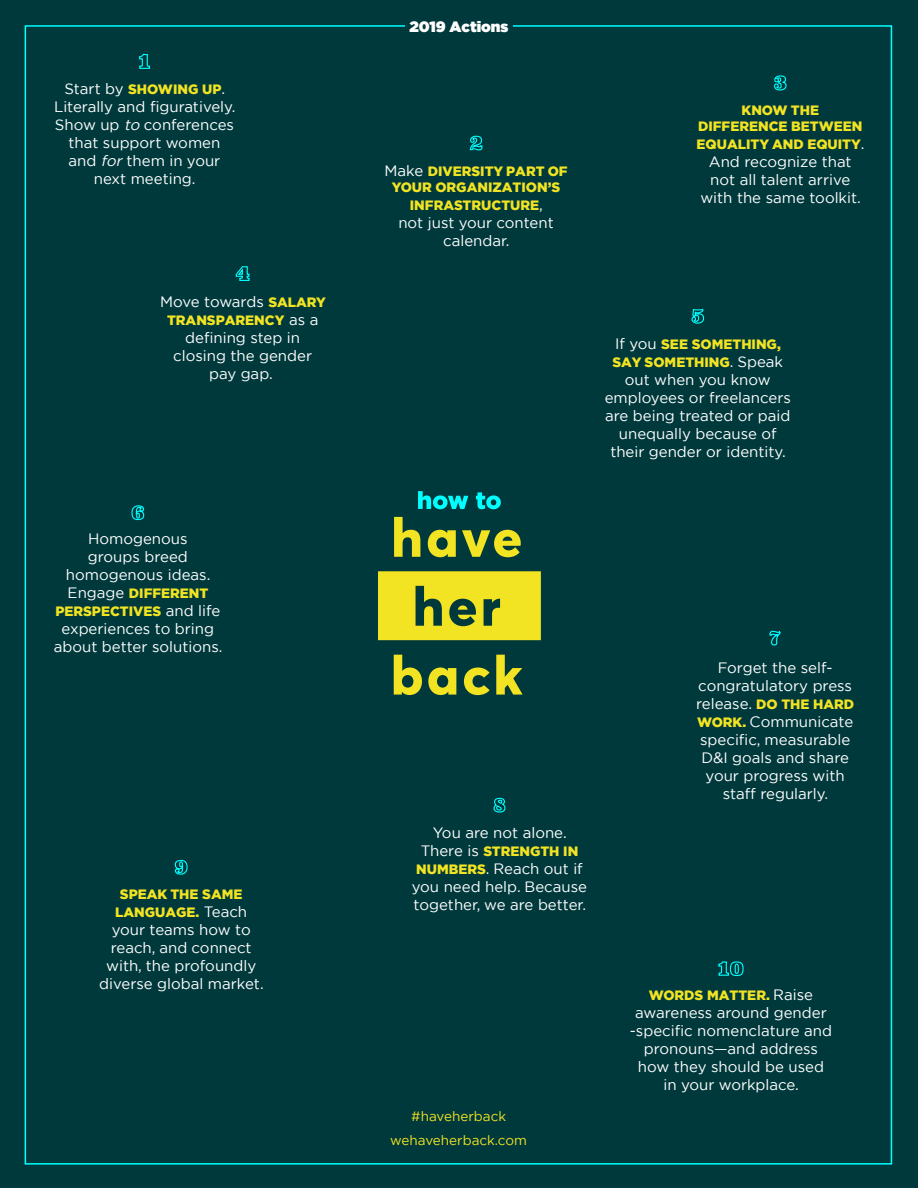
<style>
.page{position:relative;width:918px;height:1188px;background:#00393c}
.page>*{position:absolute;margin:0;border:0;box-sizing:border-box;transform-origin:0 0}
.t1{font:15px/18px "Gotham";color:#fff;text-align:center}
.t2{font:15px "Gotham";letter-spacing:-.02em;color:#fff}
.t3{font:900 15px "Gotham";color:#fff}
.t4{font:900 13.5px/18px "Gotham";color:#f2e422;text-align:center}
.t5{font:13.5px "Gotham";color:#f2e422}
.s1{font-weight:400;font-size:15px;color:#fff}
.s2{font-style:italic}
.s3{font-weight:900;font-size:13.5px;color:#f2e422}
.s4{font-family:"Minion Pro";color:#231f20}
</style>
<div class="page">
<svg style="left:139px;top:53px;width:11px;height:16px"></svg>
<svg style="left:469px;top:135px;width:14px;height:16px"></svg>
<svg style="left:774px;top:75px;width:13px;height:16px"></svg>
<svg style="left:235px;top:266px;width:15px;height:15px"></svg>
<svg style="left:691px;top:308px;width:14px;height:16px"></svg>
<svg style="left:131px;top:505px;width:14px;height:16px"></svg>
<svg style="left:769px;top:630px;width:12px;height:16px"></svg>
<svg style="left:493px;top:797px;width:13px;height:16px"></svg>
<svg style="left:174px;top:859px;width:14px;height:16px"></svg>
<svg style="left:718px;top:961px;width:26px;height:16px"></svg>
<svg style="left:418px;top:491px;width:83px;height:18px"></svg>
<svg style="left:394px;top:517px;width:26px;height:40px"></svg>
<svg style="left:428px;top:530px;width:28px;height:27px"></svg>
<svg style="left:462px;top:530px;width:59px;height:27px"></svg>
<svg style="left:394px;top:655px;width:28px;height:40px"></svg>
<svg style="left:428px;top:668px;width:28px;height:27px"></svg>
<svg style="left:464px;top:668px;width:26px;height:27px"></svg>
<svg style="left:496px;top:655px;width:27px;height:40px"></svg>
<svg style="left:378px;top:571px;width:163px;height:69px;background:#d2cd25"></svg>
<p class="t4" style="left:64px;top:80px;width:162px"><span class="s1">Start by</span> SHOWING UP<span class="s1">.</span></p>
<p class="t1" style="left:54px;top:97px;width:183px">Literally and figuratively.<br>Show up <span class="s2">to</span> conferences that support women and <span class="s2">for</span>them in your next meeting.</p>
<p class="t3" style="left:410px;top:16px;width:100px">2019 Actions</p>
<p class="t4" style="left:384px;top:163px;width:185px;line-height:16.2px"><span class="s1">Make</span> DIVERSITY PART OF<br>YOUR ORGANIZATION’S</p>
<p class="t4" style="left:410px;top:196px;width:135px">INFRASTRUCTURE<span class="s1">,</span></p>
<p class="t1" style="left:398px;top:213px;width:157px">not just your content calendar.</p>
<p class="t4" style="left:698px;top:102px;width:166px;line-height:16.2px">KNOW THE<br>DIFFERENCE BETWEEN</p>
<p class="t4" style="left:697px;top:136px;width:169px">EQUALITY AND EQUITY<span class="s1">.</span></p>
<p class="t1" style="left:700px;top:153px;width:162px">And recognize that not all talent arrive with the same toolkit.</p>
<p class="t2" style="left:160px;top:292px;width:167px">Move towards <span class="s3">SALARY</span></p>
<p class="t4" style="left:167px;top:311px;width:153px">TRANSPARENCY <span class="s1">as a</span></p>
<p class="t1" style="left:173px;top:328px;width:140px">defining step in closing the gender pay gap.<span class="s4">.</span></p>
<p class="t4" style="left:612px;top:335px;width:172px;text-align:left"><span class="s1">If you</span> SEE SOMETHING,<br>SAY SOMETHING<span class="s1">. Speak</span></p>
<p class="t1" style="left:605px;top:371px;width:188px">out when you know employees or freelancers are being treated or paid unequally because of their gender or identity.</p>
<p class="t1" style="left:66px;top:529px;width:146px">Homogenous groups breed homogenous ideas.</p>
<p class="t4" style="left:55px;top:584px;width:166px"><span class="s1">Engage</span> DIFFERENT<br>PERSPECTIVES <span class="s1">and life</span></p>
<p class="t1" style="left:54px;top:619px;width:170px">experiences to bring about better solutions.</p>
<p class="t4" style="left:115px;top:885px;width:133px">SPEAK THE SAME<br>LANGUAGE. <span class="s1">Teach</span></p>
<p class="t1" style="left:99px;top:921px;width:166px">your teams how to reach, and connect with, the profoundly diverse global market.</p>
<p class="t1" style="left:433px;top:823px;width:135px">You are not alone.</p>
<p class="t4" style="left:421px;top:842px;width:159px"><span class="s1">There is</span> STRENGTH IN</p>
<p class="t1" style="left:412px;top:859px;width:177px;text-align:left"><span class="s3">NUMBERS</span>. Reach out if you need help. Because together, we are better.</p>
<p class="t5" style="left:411px;top:1108px;width:96px">#haveherback</p>
<p class="t5" style="left:390px;top:1131px;width:138px">wehaveherback.com</p>
<p class="t1" style="left:698px;top:658px;width:155px">Forget the self&shy;congratulatory press</p>
<p class="t4" style="left:696px;top:695px;width:160px"><span class="s1">release.</span> DO THE HARD</p>
<p class="t1" style="left:697px;top:712px;width:158px"><span class="s3">WORK.</span> Communicate specific, measurable<br>D&amp;I goals and share your progress with staff regularly.</p>
<p class="t4" style="left:649px;top:986px;width:166px">WORDS MATTER. <span class="s1">Raise</span></p>
<p class="t1" style="left:630px;top:1003px;width:204px">awareness around gender -specific nomenclature and pronouns—and address how they should be used in your workplace.</p>
</div>
